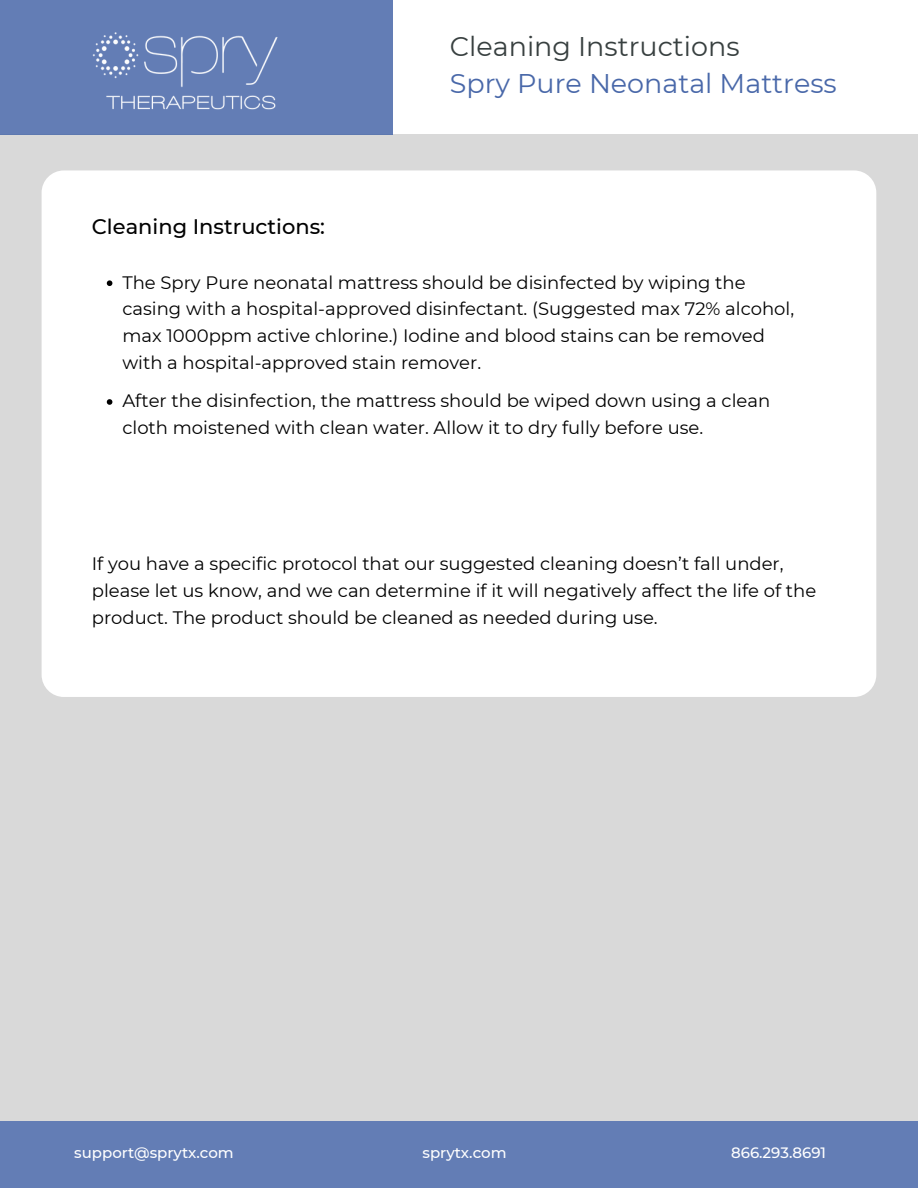
<style>
.page{position:relative;width:918px;height:1188px;background:#fff}
.page>*{position:absolute;margin:0;border:0;box-sizing:border-box;transform-origin:0 0}
.t1{font:27px "Montserrat";color:#4968a9}
.t2{font:27px "Montserrat";color:#384040}
.t3{font:500 21px "Montserrat";color:#000}
.t4{font:18px/26.8px "Montserrat";color:#000}
.t5{font:500 15px "Montserrat";color:#fff}
</style>
<div class="page">
<div style="left:0;top:134px;width:918px;height:987px;background:#d9d9d9"></div>
<div style="left:42px;top:170px;width:834px;height:527px;background:#fff;border-radius:22px"></div>
<div style="left:0;top:0;width:393px;height:135px;background:#637db5"></div>
<img style="left:92px;top:32px;width:186px;height:78px">
<svg style="left:107px;top:280px;width:5px;height:6px"></svg>
<svg style="left:107px;top:399px;width:5px;height:6px"></svg>
<div style="left:0;top:1121px;width:918px;height:67px;background:#637db5"></div>
<p class="t3" style="left:92px;top:214px;width:235px">Cleaning Instructions:</p>
<h1 class="t2" style="left:450px;top:30px;width:291px">Cleaning Instructions</h1>
<h1 class="t1" style="left:450px;top:67px;width:389px">Spry Pure Neonatal Mattress</h1>
<p class="t4" style="left:122px;top:269px;width:673px">The Spry Pure neonatal mattress should be disinfected by wiping the casing with a hospital-approved disinfectant. (Suggested max 72% alcohol, max 1000ppm active chlorine.) Iodine and blood stains can be removed with a hospital-approved stain remover.</p>
<p class="t4" style="left:122px;top:387px;width:649px">After the disinfection, the mattress should be wiped down using a clean cloth moistened with clean water. Allow it to dry fully before use.</p>
<p class="t4" style="left:92px;top:550px;width:726px">If you have a specific protocol that our suggested cleaning doesn’t fall under, please let us know, and we can determine if it will negatively affect the life of the product. The product should be cleaned as needed during use.</p>
<p class="t5" style="left:74px;top:1143px;width:161px">support@sprytx.com</p>
<p class="t5" style="left:423px;top:1143px;width:86px">sprytx.com</p>
<p class="t5" style="left:731px;top:1143px;width:97px">866.293.8691</p>
</div>
